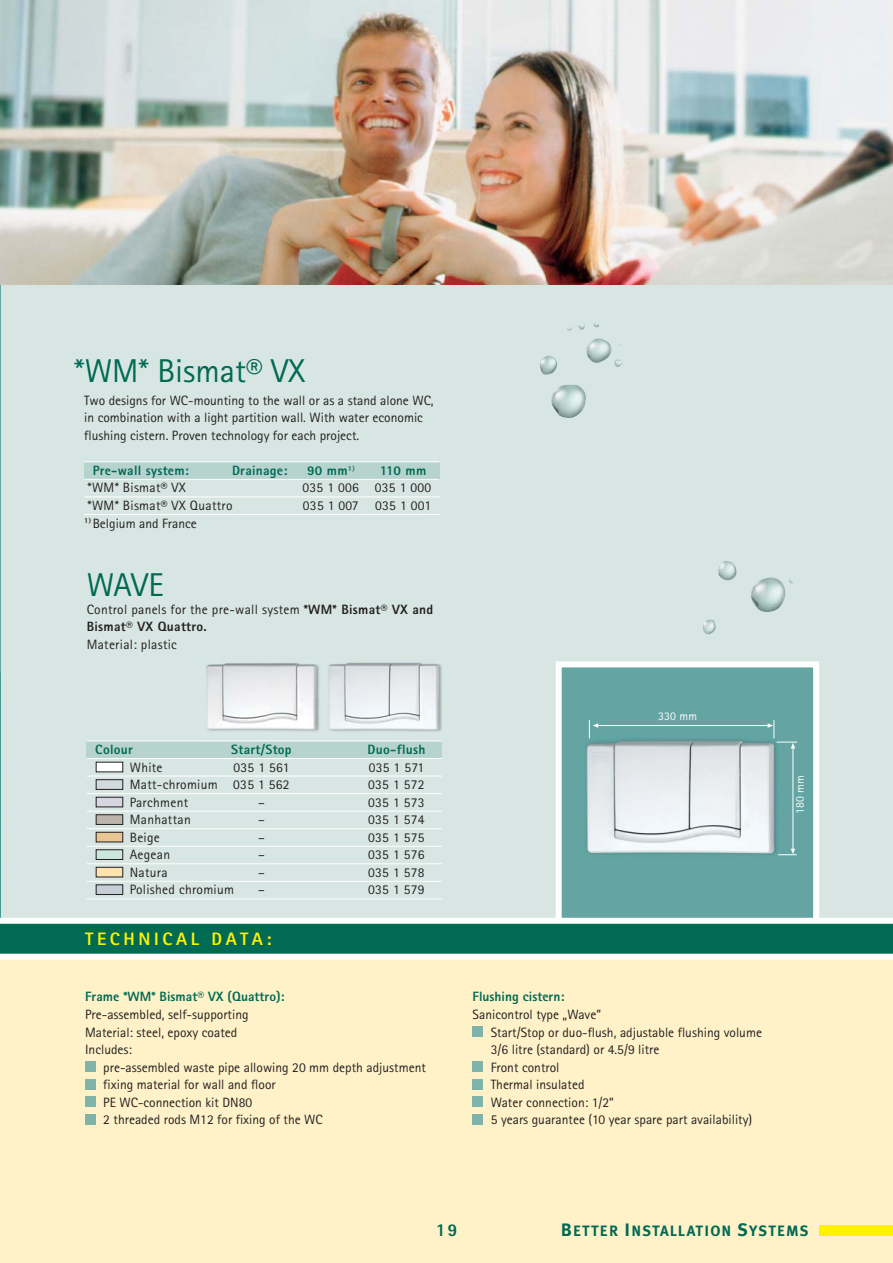
<style>
.page{position:relative;width:893px;height:1263px;background:#fff}
.page>*{position:absolute;margin:0;border:0;box-sizing:border-box;transform-origin:0 0}
.t1{font:33px "AT Rotis Sans Serif";color:#006a53}
.t2{font:800 18px "AT Rotis Sans Serif";letter-spacing:.2em;color:#fff200}
.t3{font:800 18px "AT Rotis Sans Serif";color:#006a53}
.t4{font:700 15px "Meta Plus";letter-spacing:.07em;color:#006a53}
.t5{font:13.5px/17.5px "AT Rotis Sans Serif";color:#231f20}
.t6{font:13.5px/17.5px "AT Rotis Sans Serif";letter-spacing:.02em;color:#231f20}
.t7{font:800 13.5px "AT Rotis Sans Serif";letter-spacing:.02em;color:#006a53}
.t8{font:800 13.5px "AT Rotis Sans Serif";color:#006a53}
.t9{font:11.7px "AT Rotis Sans Serif";letter-spacing:.02em;color:#fff}
.s1{font-weight:800}
.s2{font-size:18px}
</style>
<div class="page">
<div style="left:0;top:0;width:892px;height:1263px;background:#d7e6e2"></div>
<div style="left:0;top:944px;width:892px;height:319px;background:#fff2c8"></div>
<img style="left:0;top:0;width:1px;height:923px">
<div style="left:84px;top:462px;width:355px;height:17px;background:#b7d3ce"></div>
<div style="left:87px;top:741px;width:355px;height:18px;background:#b7d3ce"></div>
<div style="left:85px;top:1062px;width:10px;height:10px;background:#7fb3a9"></div>
<div style="left:85px;top:1079px;width:10px;height:10px;background:#7fb3a9"></div>
<div style="left:85px;top:1097px;width:10px;height:10px;background:#7fb3a9"></div>
<div style="left:85px;top:1114px;width:10px;height:10px;background:#7fb3a9"></div>
<div style="left:472px;top:1026px;width:10px;height:11px;background:#7fb3a9"></div>
<div style="left:472px;top:1062px;width:10px;height:10px;background:#7fb3a9"></div>
<div style="left:472px;top:1079px;width:10px;height:10px;background:#7fb3a9"></div>
<div style="left:472px;top:1097px;width:10px;height:10px;background:#7fb3a9"></div>
<div style="left:472px;top:1114px;width:10px;height:10px;background:#7fb3a9"></div>
<img style="left:562px;top:668px;width:250px;height:250px">
<div style="left:555px;top:661px;width:264px;height:264px;border:6px solid #fff"></div>
<img style="left:703px;top:561px;width:90px;height:74px">
<div style="left:819px;top:1225px;width:73px;height:11px;background:#fff200"></div>
<img style="left:0;top:0;width:892px;height:285px">
<hr style="left:84px;top:461px;width:355px;height:1px;background:#fff">
<hr style="left:84px;top:479px;width:101px;height:1px;background:#fff">
<hr style="left:189px;top:479px;width:99px;height:1px;background:#fff">
<hr style="left:288px;top:479px;width:60px;height:1px;background:#fff">
<hr style="left:355px;top:479px;width:32px;height:1px;background:#fff">
<hr style="left:394px;top:479px;width:33px;height:1px;background:#fff">
<svg style="left:426px;top:479px;width:13px;height:1px"></svg>
<hr style="left:84px;top:497px;width:39px;height:1px;background:#fff">
<hr style="left:123px;top:497px;width:67px;height:1px;background:#fff">
<hr style="left:190px;top:497px;width:169px;height:1px;background:#fff">
<hr style="left:359px;top:497px;width:72px;height:1px;background:#fff">
<hr style="left:84px;top:514px;width:149px;height:1px;background:#fff">
<hr style="left:233px;top:514px;width:119px;height:1px;background:#fff">
<hr style="left:359px;top:514px;width:65px;height:1px;background:#fff">
<svg style="left:424px;top:514px;width:15px;height:1px"></svg>
<hr style="left:597px;top:725px;width:171px;height:1px;background:#fff">
<svg style="left:589px;top:720px;width:9px;height:18px"></svg>
<hr style="left:792px;top:748px;width:1px;height:101px;background:#fff">
<svg style="left:767px;top:720px;width:30px;height:28px"></svg>
<svg style="left:778px;top:849px;width:18px;height:7px"></svg>
<hr style="left:87px;top:741px;width:355px;height:1px;background:#fff">
<hr style="left:87px;top:758px;width:46px;height:1px;background:#fff">
<hr style="left:133px;top:758px;width:159px;height:1px;background:#fff">
<hr style="left:292px;top:758px;width:133px;height:1px;background:#fff">
<svg style="left:425px;top:758px;width:17px;height:1px"></svg>
<hr style="left:87px;top:776px;width:76px;height:1px;background:#fff">
<hr style="left:163px;top:776px;width:120px;height:1px;background:#fff">
<hr style="left:290px;top:776px;width:128px;height:1px;background:#fff">
<svg style="left:418px;top:776px;width:24px;height:1px"></svg>
<hr style="left:87px;top:793px;width:131px;height:1px;background:#fff">
<hr style="left:218px;top:793px;width:72px;height:1px;background:#fff">
<hr style="left:290px;top:793px;width:135px;height:1px;background:#fff">
<svg style="left:425px;top:793px;width:17px;height:1px"></svg>
<hr style="left:87px;top:811px;width:49px;height:1px;background:#fff">
<hr style="left:136px;top:811px;width:53px;height:1px;background:#fff">
<hr style="left:188px;top:811px;width:77px;height:1px;background:#fff">
<hr style="left:265px;top:811px;width:160px;height:1px;background:#fff">
<svg style="left:425px;top:811px;width:17px;height:1px"></svg>
<hr style="left:87px;top:828px;width:104px;height:1px;background:#fff">
<hr style="left:191px;top:828px;width:74px;height:1px;background:#fff">
<hr style="left:265px;top:828px;width:160px;height:1px;background:#fff">
<svg style="left:425px;top:828px;width:17px;height:1px"></svg>
<hr style="left:87px;top:846px;width:73px;height:1px;background:#fff">
<hr style="left:160px;top:846px;width:105px;height:1px;background:#fff">
<hr style="left:265px;top:846px;width:160px;height:1px;background:#fff">
<svg style="left:425px;top:846px;width:17px;height:1px"></svg>
<hr style="left:87px;top:863px;width:83px;height:1px;background:#fff">
<hr style="left:170px;top:863px;width:95px;height:1px;background:#fff">
<hr style="left:265px;top:863px;width:160px;height:1px;background:#fff">
<svg style="left:425px;top:863px;width:17px;height:1px"></svg>
<hr style="left:87px;top:881px;width:81px;height:1px;background:#fff">
<hr style="left:168px;top:881px;width:97px;height:1px;background:#fff">
<hr style="left:265px;top:881px;width:160px;height:1px;background:#fff">
<svg style="left:425px;top:881px;width:17px;height:1px"></svg>
<hr style="left:87px;top:899px;width:49px;height:1px;background:#fff">
<hr style="left:136px;top:899px;width:99px;height:1px;background:#fff">
<hr style="left:234px;top:899px;width:31px;height:1px;background:#fff">
<hr style="left:265px;top:899px;width:160px;height:1px;background:#fff">
<svg style="left:425px;top:899px;width:17px;height:1px"></svg>
<div style="left:96px;top:762px;width:27px;height:10px;background:#fff"></div>
<div style="left:96px;top:884px;width:27px;height:11px;background:#c4ced4;border:1px solid #231f20"></div>
<div style="left:96px;top:867px;width:27px;height:10px;background:#ffe3af;border:1px solid #231f20"></div>
<div style="left:96px;top:849px;width:27px;height:11px;background:#cbe8dd;border:1px solid #231f20"></div>
<div style="left:96px;top:832px;width:27px;height:10px;background:#e7c694;border:1px solid #231f20"></div>
<div style="left:96px;top:814px;width:27px;height:11px;background:#bcb3aa;border:1px solid #231f20"></div>
<div style="left:96px;top:797px;width:27px;height:10px;background:#d7d6e0;border:1px solid #231f20"></div>
<div style="left:96px;top:779px;width:27px;height:11px;background:#d3dade;border:1px solid #231f20"></div>
<img style="left:206px;top:662px;width:236px;height:70px">
<div style="left:0;top:921px;width:892px;height:36px;background:#006a53"></div>
<div style="left:0;top:918px;width:892px;height:6px;background:#fff"></div>
<div style="left:0;top:954px;width:892px;height:6px;background:#fff"></div>
<h1 class="t1" style="left:74px;top:359px;width:233px">*WM* Bismat® VX</h1>
<p class="t5" style="left:84px;top:393px;width:351px">Two designs for WC-mounting to the wall or as a stand alone WC, in combination with a light partition wall. With water economic flushing cistern. Proven technology for each project.</p>
<p class="t7" style="left:93px;top:465px;width:98px">Pre-wall system:</p>
<p class="t7" style="left:232px;top:465px;width:57px">Drainage:</p>
<p class="t7" style="left:307px;top:465px;width:49px">90 mm<sup>1</sup><sup>)</sup></p>
<p class="t7" style="left:380px;top:465px;width:48px">110 mm</p>
<p class="t6" style="left:88px;top:480px;width:100px">*WM* Bismat® VX</p>
<p class="t6" style="left:302px;top:480px;width:130px">035 1 006 035 1 000</p>
<p class="t6" style="left:88px;top:498px;width:146px">*WM* Bismat® VX Quattro</p>
<p class="t6" style="left:303px;top:498px;width:130px">035 1 007 035 1 001</p>
<p class="t5" style="left:84px;top:516px;width:114px"><sup>1</sup><sup>)</sup> Belgium and France</p>
<h1 class="t1" style="left:87px;top:573px;width:78px">WAVE</h1>
<p class="t6" style="left:87px;top:602px;width:348px">Control panels for the pre-wall system <span class="s1">*WM* Bismat® VX and<br>Bismat® VX Quattro.</span></p>
<p class="t6" style="left:87px;top:637px;width:92px">Material: plastic</p>
<p class="t7" style="left:95px;top:744px;width:39px">Colour</p>
<p class="t7" style="left:231px;top:744px;width:62px">Start/Stop</p>
<p class="t7" style="left:367px;top:744px;width:59px">Duo-flush</p>
<p class="t5" style="left:130px;top:760px;width:34px">White</p>
<p class="t5" style="left:233px;top:760px;width:57px">035 1 561</p>
<p class="t5" style="left:369px;top:760px;width:57px">035 1 571</p>
<p class="t6" style="left:130px;top:777px;width:161px">Matt-chromium 035 1 562</p>
<p class="t5" style="left:368px;top:777px;width:58px">035 1 572</p>
<p class="t6" style="left:130px;top:795px;width:60px">Parchment</p>
<p class="t5" style="left:258px;top:795px;width:8px">–</p>
<p class="t5" style="left:368px;top:795px;width:58px">035 1 573</p>
<p class="t6" style="left:130px;top:812px;width:62px">Manhattan</p>
<p class="t5" style="left:258px;top:812px;width:8px">–</p>
<p class="t5" style="left:368px;top:812px;width:58px">035 1 574</p>
<p class="t5" style="left:130px;top:830px;width:32px">Beige</p>
<p class="t5" style="left:258px;top:830px;width:8px">–</p>
<p class="t5" style="left:368px;top:830px;width:58px">035 1 575</p>
<p class="t5" style="left:130px;top:847px;width:42px">Aegean</p>
<p class="t5" style="left:258px;top:847px;width:8px">–</p>
<p class="t5" style="left:368px;top:847px;width:58px">035 1 576</p>
<p class="t5" style="left:130px;top:865px;width:39px">Natura</p>
<p class="t5" style="left:258px;top:865px;width:8px">–</p>
<p class="t5" style="left:368px;top:865px;width:58px">035 1 578</p>
<p class="t6" style="left:130px;top:882px;width:106px">Polished chromium</p>
<p class="t5" style="left:258px;top:882px;width:8px">–</p>
<p class="t5" style="left:368px;top:882px;width:58px">035 1 579</p>
<h2 class="t2" style="left:85px;top:932px;width:188px">TECHNICAL DATA:</h2>
<p class="t8" style="left:85px;top:992px;width:201px">Frame *WM* Bismat® VX (Quattro):</p>
<p class="t5" style="left:85px;top:1007px;width:165px">Pre-assembled, self-supporting<br>Material: steel, epoxy coated<br>Includes:</p>
<p class="t5" style="left:103px;top:1060px;width:324px">pre-assembled waste pipe allowing 20 mm depth adjustment fixing material for wall and floor<br>PE WC-connection kit DN80<br>2 threaded rods M12 for fixing of the WC</p>
<p class="t9" style="left:658px;top:712px;width:41px">330 mm</p>
<p class="t9" style="left:795px;top:814px;width:41px;rotate:-90deg">180 mm</p>
<p class="t8" style="left:472px;top:992px;width:93px">Flushing cistern:</p>
<p class="t5" style="left:490px;top:1007px;width:273px;text-indent:-18px">Sanicontrol type „Wave”<br>Start/Stop or duo-flush, adjustable flushing volume<br>3/6 litre (standard) or 4.5/9 litre<br>Front control<br>Thermal insulated<br>Water connection: 1/2”<br>5 years guarantee (10 year spare part availability)</p>
<h2 class="t3" style="left:436px;top:1223px;width:23px">19</h2>
<p class="t4" style="left:560px;top:1226px;width:249px"><span class="s2">B</span>ETTER <span class="s2">I</span>NSTALLATION <span class="s2">S</span>YSTEMS</p>
</div>
